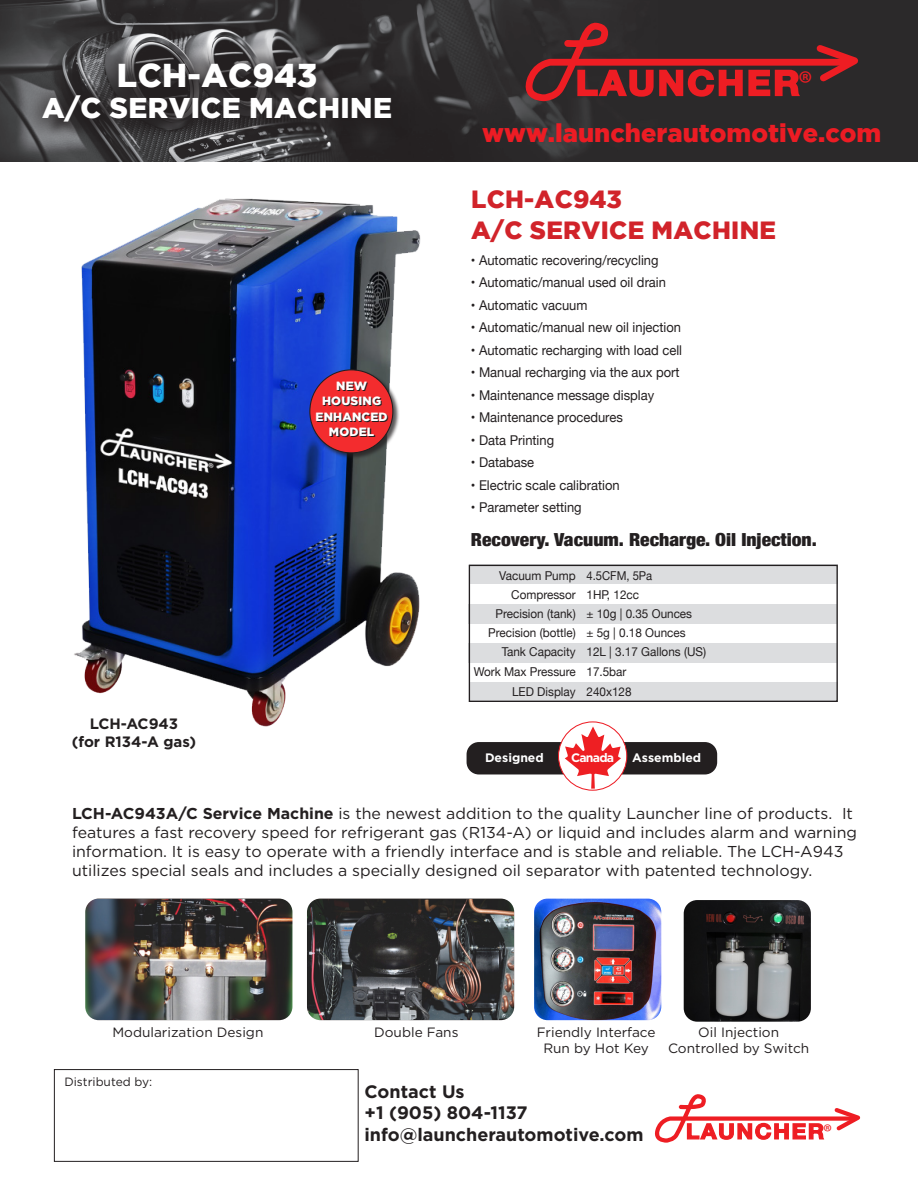
<style>
.page{position:relative;width:918px;height:1188px;background:#fff}
.page>*{position:absolute;margin:0;border:0;box-sizing:border-box;transform-origin:0 0}
.t1{font:34.8px "Myriad Pro";color:#ee1d23}
.t2{font:900 33px "Gotham";letter-spacing:.01em;color:#fff}
.t3{font:900 28.5px "Gotham";letter-spacing:.015em;color:#fff}
.t4{font:900 25.5px "Gotham";color:#ed1c24}
.t5{font:900 24.9px "Gotham";letter-spacing:.015em;color:#d1232a}
.t6{font:21.45px "Myriad Pro";color:#ee1d23}
.t7{font:700 18px "Gotham";color:#231f20}
.t8{font:900 condensed 18px "Helvetica Neue";color:#231f20;scale:1.09 1}
.t9{font:15.75px/18.9px "Gotham";color:#231f20}
.t10{font:700 15px "Gotham";color:#231f20}
.t11{font:13.5px "Helvetica Neue";color:#231f20;scale:.96 1}
.t12{font:13.5px "Gotham";color:#231f20}
.t13{font:700 12.3px "Gotham";color:#fff}
.t14{font:12.15px "Helvetica Neue";color:#231f20;scale:.96 1}
.t15{font:12.15px "Helvetica Neue";color:#231f20;scale:.92 1}
.t16{font:900 12px "Gotham";letter-spacing:.015em;color:#fff}
.t17{font:12px "Gotham";color:#231f20}
.s1{font-weight:700}
</style>
<div class="page">
<img style="left:0;top:0;width:918px;height:162px">
<div style="left:18px;top:38px;width:398px;height:109px;background:#231f20;opacity:.75"></div>
<div style="left:54px;top:1069px;width:305px;height:93px;border:1px solid #231f20"></div>
<div style="left:470px;top:565px;width:368px;height:19px;background:#dcdddf"></div>
<div style="left:470px;top:682px;width:368px;height:20px;background:#dcdddf"></div>
<div style="left:469px;top:604px;width:368px;height:20px;background:#dcdddf"></div>
<div style="left:469px;top:643px;width:368px;height:20px;background:#dcdddf"></div>
<div style="left:469px;top:565px;width:369px;height:137px;border:1px solid #231f20"></div>
<img style="left:74px;top:198px;width:347px;height:529px">
<div style="left:309px;top:369px;width:91px;height:91px;background:#231f20;opacity:.75"></div>
<div style="left:310px;top:370px;width:83px;height:83px;background:#f32c2e;border-radius:50%"></div>
<div style="left:467px;top:742px;width:250px;height:32px;background:#231f20;border-radius:12px"></div>
<svg style="left:559px;top:722px;width:68px;height:68px"></svg>
<div style="left:558px;top:721px;width:69px;height:70px;border:1px solid #ed1c24;border-radius:50%"></div>
<svg style="left:565px;top:726px;width:56px;height:63px"></svg>
<svg style="left:525px;top:22px;width:334px;height:79px;background:#612628"></svg>
<svg style="left:654px;top:1094px;width:207px;height:49px"></svg>
<img style="left:307px;top:899px;width:207px;height:121px">
<img style="left:684px;top:900px;width:127px;height:122px">
<img style="left:85px;top:899px;width:207px;height:121px">
<img style="left:534px;top:899px;width:127px;height:121px">
<p class="t2" style="left:117px;top:56px;width:202px">LCH-AC943</p>
<p class="t3" style="left:42px;top:92px;width:351px">A/C SERVICE MACHINE</p>
<p class="t10" style="left:90px;top:714px;width:90px">LCH-AC943</p>
<p class="t10" style="left:72px;top:732px;width:126px">(for R134-A gas)</p>
<p class="t16" style="left:336px;top:379px;width:32px">NEW</p>
<p class="t16" style="left:322px;top:394px;width:61px">HOUSING</p>
<p class="t16" style="left:316px;top:409px;width:74px">ENHANCED</p>
<p class="t16" style="left:329px;top:425px;width:47px">MODEL</p>
<p class="t1" style="left:798px;top:62px;width:16px">®</p>
<p class="t4" style="left:482px;top:118px;width:401px">www.launcherautomotive.com</p>
<p class="t5" style="left:471px;top:185px;width:152px">LCH-AC943</p>
<p class="t5" style="left:471px;top:216px;width:307px">A/C SERVICE MACHINE</p>
<p class="t11" style="left:471px;top:250px;width:197px">• Automatic recovering/recycling</p>
<p class="t11" style="left:471px;top:273px;width:205px">• Automatic/manual used oil drain</p>
<p class="t11" style="left:471px;top:295px;width:123px">• Automatic vacuum</p>
<p class="t11" style="left:471px;top:318px;width:221px">• Automatic/manual new oil injection</p>
<p class="t11" style="left:471px;top:340px;width:222px">• Automatic recharging with load cell</p>
<p class="t11" style="left:471px;top:363px;width:219px">• Manual recharging via the aux port</p>
<p class="t11" style="left:471px;top:385px;width:193px">• Maintenance message display</p>
<p class="t11" style="left:471px;top:408px;width:160px">• Maintenance procedures</p>
<p class="t11" style="left:471px;top:430px;width:88px">• Data Printing</p>
<p class="t11" style="left:471px;top:453px;width:67px">• Database</p>
<p class="t11" style="left:471px;top:475px;width:156px">• Electric scale calibration</p>
<p class="t11" style="left:471px;top:498px;width:117px">• Parameter setting</p>
<p class="t8" style="left:471px;top:524px;width:319px">Recovery. Vacuum. Recharge. Oil Injection.</p>
<p class="t14" style="left:499px;top:566px;width:81px">Vacuum Pump</p>
<p class="t14" style="left:511px;top:585px;width:69px">Compressor</p>
<p class="t14" style="left:496px;top:604px;width:85px">Precision (tank)</p>
<p class="t14" style="left:488px;top:623px;width:93px">Precision (bottle)</p>
<p class="t14" style="left:502px;top:643px;width:79px">Tank Capacity</p>
<p class="t14" style="left:474px;top:663px;width:108px">Work Max Pressure</p>
<p class="t14" style="left:512px;top:682px;width:68px">LED Display</p>
<p class="t15" style="left:587px;top:566px;width:73px">4.5CFM, 5Pa</p>
<p class="t14" style="left:587px;top:585px;width:56px">1HP, 12cc</p>
<p class="t14" style="left:587px;top:604px;width:112px">± 10g | 0.35 Ounces</p>
<p class="t14" style="left:587px;top:623px;width:105px">± 5g | 0.18 Ounces</p>
<p class="t14" style="left:587px;top:643px;width:126px">12L | 3.17 Gallons (US)</p>
<p class="t14" style="left:587px;top:663px;width:43px">17.5bar</p>
<p class="t14" style="left:587px;top:682px;width:49px">240x128</p>
<p class="t13" style="left:485px;top:750px;width:60px">Designed</p>
<p class="t13" style="left:632px;top:750px;width:70px">Assembled</p>
<p class="t13" style="left:571px;top:750px;width:45px">Canada</p>
<p class="t9" style="left:72px;top:804px;width:787px"><span class="s1">LCH-AC943A/C Service Machine</span> is the newest addition to the quality Launcher line of products. It features a fast recovery speed for refrigerant gas (R134-A) or liquid and includes alarm and warning information. It is easy to operate with a friendly interface and is stable and reliable. The LCH-A943</p>
<p class="t9" style="left:72px;top:861px;width:742px">utilizes special seals and includes a specially designed oil separator with patented technology.</p>
<p class="t12" style="left:112px;top:1023px;width:153px">Modularization Design</p>
<p class="t12" style="left:374px;top:1023px;width:86px">Double Fans</p>
<p class="t12" style="left:537px;top:1023px;width:120px">Friendly Interface</p>
<p class="t12" style="left:543px;top:1040px;width:107px">Run by Hot Key</p>
<p class="t17" style="left:64px;top:1074px;width:89px">Distributed by:</p>
<p class="t7" style="left:364px;top:1079px;width:102px">Contact Us</p>
<p class="t7" style="left:364px;top:1101px;width:165px">+1 (905) 804-1137</p>
<p class="t7" style="left:364px;top:1123px;width:280px">info@launcherautomotive.com</p>
<p class="t12" style="left:698px;top:1023px;width:82px">Oil Injection</p>
<p class="t12" style="left:668px;top:1040px;width:143px">Controlled by Switch</p>
<p class="t6" style="left:823px;top:1118px;width:10px">®</p>
</div>
